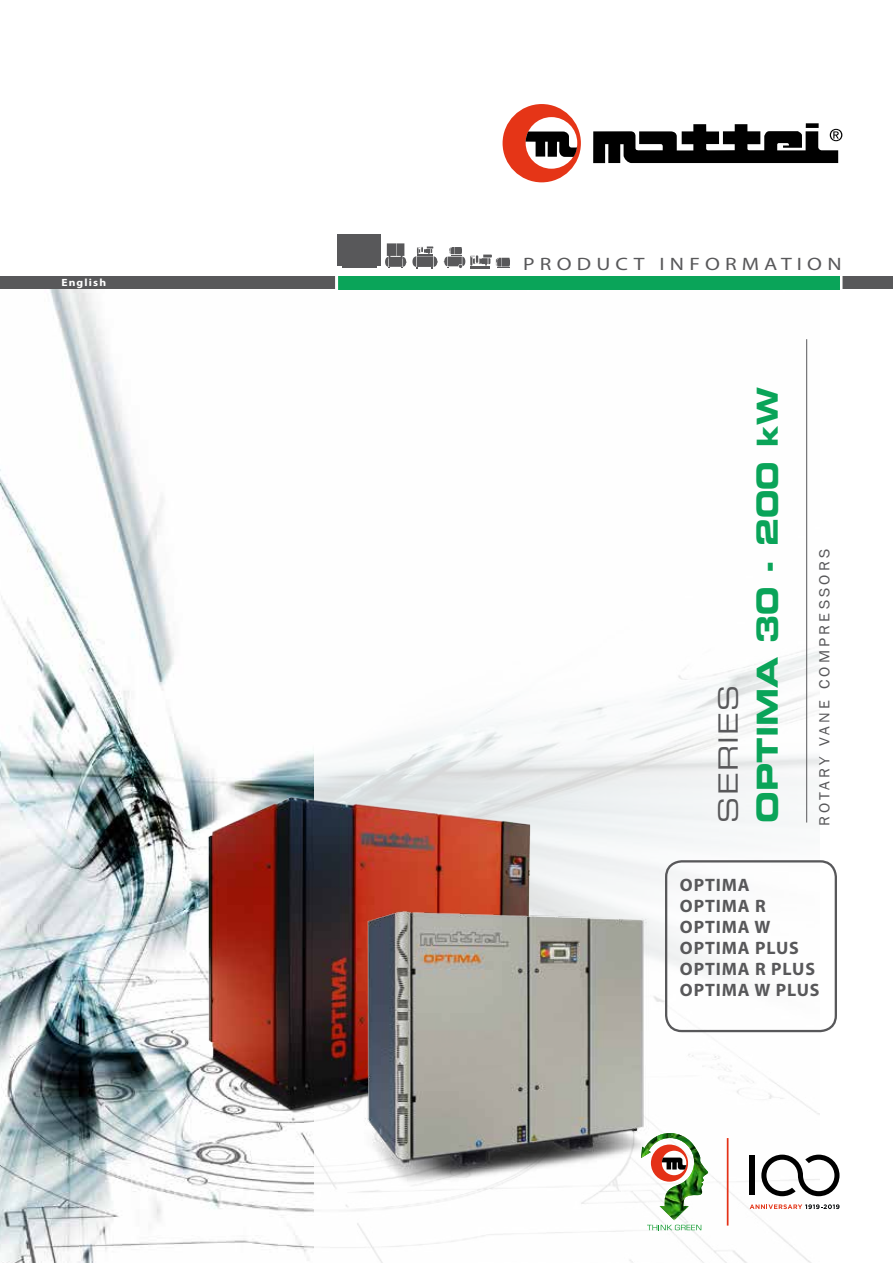
<style>
.page{position:relative;width:893px;height:1263px;background:#fff}
.page>*{position:absolute;margin:0;border:0;box-sizing:border-box;transform-origin:0 0}
.t1{font:28.5px "Eurostile Bold Extended Two";color:#0aa459}
.t2{font:26.25px "Eurostile Extended Two";letter-spacing:.05em;color:#58585a}
.t3{font:700 18px/21px "Myriad Pro";letter-spacing:.05em;color:#58585a}
.t4{font:18px "Myriad Pro";letter-spacing:.24em;color:#58585a;scale:1.2 1}
.t5{font:15px "Franklin Gothic";letter-spacing:.2em;color:#58585a;scale:1.08 1}
.t6{font:700 10.5px "Myriad Pro";letter-spacing:.1em;color:#fff;scale:1.1 1}
</style>
<div class="page">
<img style="left:0;top:289px;width:314px;height:974px">
<div style="left:665px;top:860px;width:172px;height:172px;border:2px solid #58585a;border-radius:16px"></div>
<svg style="left:503px;top:104px;width:78px;height:78px"></svg>
<svg style="left:806px;top:123px;width:13px;height:1px"></svg>
<svg style="left:593px;top:124px;width:249px;height:39px"></svg>
<hr style="left:806px;top:339px;width:1px;height:483px;background:#58585a">
<div style="left:0;top:276px;width:893px;height:13px;background:#58585a"></div>
<hr style="left:839px;top:273px;width:3px;height:17px;background:#fff">
<img style="left:134px;top:784px;width:445px;height:337px">
<img style="left:330px;top:894px;width:356px;height:299px">
<hr style="left:727px;top:1138px;width:1px;height:87px;background:#e43117">
<svg style="left:750px;top:1204px;width:89px;height:5px"></svg>
<div style="left:750px;top:1156px;width:5px;height:39px;background:#000"></div>
<svg style="left:761px;top:1154px;width:78px;height:42px"></svg>
<img style="left:641px;top:1133px;width:68px;height:97px">
<div style="left:338px;top:276px;width:501px;height:13px;background:#0aa459"></div>
<div style="left:357px;top:244px;width:20px;height:22px;background:#58585a"></div>
<div style="left:338px;top:234px;width:19px;height:32px;background:#58585a"></div>
<hr style="left:377px;top:234px;width:4px;height:32px;background:#58585a">
<hr style="left:342px;top:266px;width:35px;height:2px;background:#58585a">
<div style="left:357px;top:234px;width:20px;height:10px;background:#58585a"></div>
<svg style="left:444px;top:247px;width:66px;height:21px"></svg>
<hr style="left:335px;top:271px;width:3px;height:20px;background:#fff">
<svg style="left:385px;top:243px;width:53px;height:25px"></svg>
<p class="t6" style="left:61px;top:276px;width:42px">English</p>
<p class="t4" style="left:523px;top:253px;width:267px">PRODUCT INFORMATION</p>
<h2 class="t2" style="left:710px;top:822px;width:139px;rotate:-90deg">SERIES</h2>
<h1 class="t1" style="left:747px;top:822px;width:437px;rotate:-90deg">OPTIMA 30 - 200 kW</h1>
<p class="t5" style="left:815px;top:826px;width:258px;rotate:-90deg">ROTARY VANE COMPRESSORS</p>
<p class="t3" style="left:680px;top:874px;width:141px">OPTIMA<br>OPTIMA R<br>OPTIMA W<br>OPTIMA PLUS<br>OPTIMA R PLUS<br>OPTIMA W PLUS</p>
</div>
